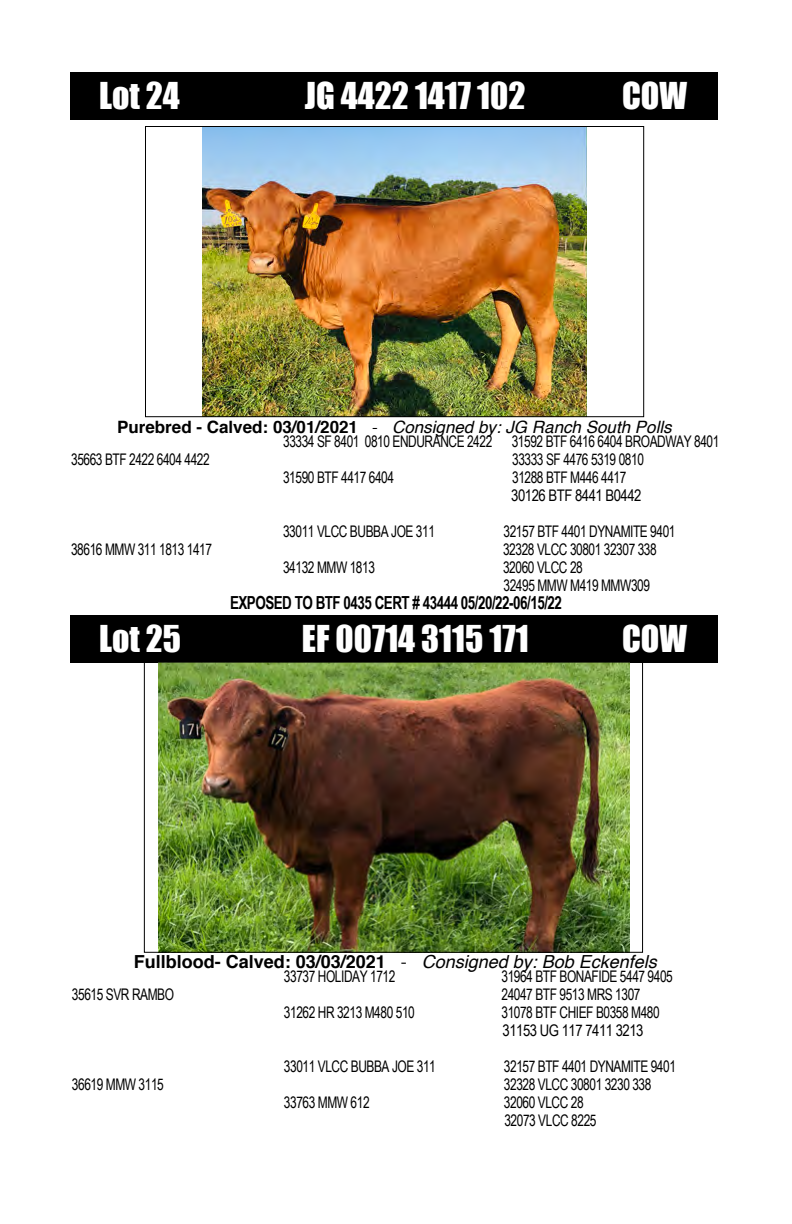
<style>
.page{position:relative;width:792px;height:1224px;background:#fff}
.page>*{position:absolute;margin:0;border:0;box-sizing:border-box;transform-origin:0 0}
.t1{font:34px "Impact";color:#fff}
.t2{font:700 18px "Helvetica";color:#000}
.t3{font:700 18px "Arial Narrow";letter-spacing:-.03em;color:#000;scale:.91 1}
.t4{font:italic 17px "Helvetica";color:#000}
.t5{font:16px/18px "Arial Narrow";letter-spacing:-.03em;color:#000;scale:.91 1}
.s1{font-weight:700;font-style:normal}
.s2{font-weight:300;font-style:normal}
.s3{font-weight:300}
.s4{font-weight:400;font-style:italic}
</style>
<div class="page">
<div style="left:70px;top:72px;width:648px;height:48px;background:#000"></div>
<img style="left:203px;top:128px;width:384px;height:287px">
<div style="left:145px;top:126px;width:499px;height:291px;border:1px solid #000"></div>
<div style="left:70px;top:615px;width:648px;height:48px;background:#000"></div>
<img style="left:159px;top:664px;width:470px;height:287px">
<div style="left:144px;top:662px;width:499px;height:291px;border:1px solid #000"></div>
<h1 class="t1" style="left:99px;top:69px;width:82px">Lot 24</h1>
<h1 class="t1" style="left:305px;top:69px;width:222px">JG 4422 1417 102</h1>
<h1 class="t1" style="left:622px;top:69px;width:67px">COW</h1>
<p class="t4" style="left:117px;top:414px;width:556px"><span class="s1">Purebred - Calved: 03/01/2021</span> <span class="s2">-</span> Consigned by: JG Ranch South Polls</p>
<p class="t5" style="left:283px;top:432px;width:481px">33334 SF 8401 0810 ENDURANCE 2422 31592 BTF 6416 6404 BROADWAY 8401</p>
<p class="t5" style="left:71px;top:450px;width:154px">35663 BTF 2422 6404 4422</p>
<p class="t5" style="left:512px;top:450px;width:146px">33333 SF 4476 5319 0810</p>
<p class="t5" style="left:283px;top:468px;width:123px">31590 BTF 4417 6404</p>
<p class="t5" style="left:511px;top:468px;width:145px">31288 BTF M446 4417<br>30126 BTF 8441 B0442</p>
<p class="t5" style="left:283px;top:522px;width:168px">33011 VLCC BUBBA JOE 311</p>
<p class="t5" style="left:504px;top:522px;width:191px">32157 BTF 4401 DYNAMITE 9401</p>
<p class="t5" style="left:71px;top:540px;width:157px">38616 MMW 311 1813 1417</p>
<p class="t5" style="left:503px;top:540px;width:170px">32328 VLCC 30801 32307 338</p>
<p class="t5" style="left:283px;top:558px;width:102px">34132 MMW 1813</p>
<p class="t5" style="left:503px;top:558px;width:163px">32060 VLCC 28<br>32495 MMW M419 MMW309</p>
<p class="t3" style="left:230px;top:589px;width:366px">EXPOSED TO BTF 0435 CERT # 43444 05/20/22-06/15/22</p>
<h1 class="t1" style="left:99px;top:612px;width:83px">Lot 25</h1>
<h1 class="t1" style="left:302px;top:612px;width:228px">EF 00714 3115 171</h1>
<h1 class="t1" style="left:622px;top:612px;width:67px">COW</h1>
<p class="t2" style="left:134px;top:947px;width:525px">Fullblood- Calved: 03/03/2021 <span class="s3">-</span> <span class="s4">Consigned by: Bob Eckenfels</span></p>
<p class="t5" style="left:284px;top:967px;width:124px">33737 HOLIDAY 1712</p>
<p class="t5" style="left:502px;top:967px;width:190px">31964 BTF BONAFIDE 5447 9405</p>
<p class="t5" style="left:72px;top:985px;width:114px">35615 SVR RAMBO</p>
<p class="t5" style="left:502px;top:985px;width:154px">24047 BTF 9513 MRS 1307</p>
<p class="t5" style="left:284px;top:1003px;width:145px">31262 HR 3213 M480 510</p>
<p class="t5" style="left:501px;top:1003px;width:175px">31078 BTF CHIEF B0358 M480<br>31153 UG 117 7411 3213</p>
<p class="t5" style="left:284px;top:1057px;width:168px">33011 VLCC BUBBA JOE 311</p>
<p class="t5" style="left:504px;top:1057px;width:191px">32157 BTF 4401 DYNAMITE 9401</p>
<p class="t5" style="left:72px;top:1075px;width:102px">36619 MMW 3115</p>
<p class="t5" style="left:504px;top:1075px;width:164px">32328 VLCC 30801 3230 338</p>
<p class="t5" style="left:284px;top:1093px;width:96px">33763 MMW 612</p>
<p class="t5" style="left:504px;top:1093px;width:103px">32060 VLCC 28<br>32073 VLCC 8225</p>
</div>
